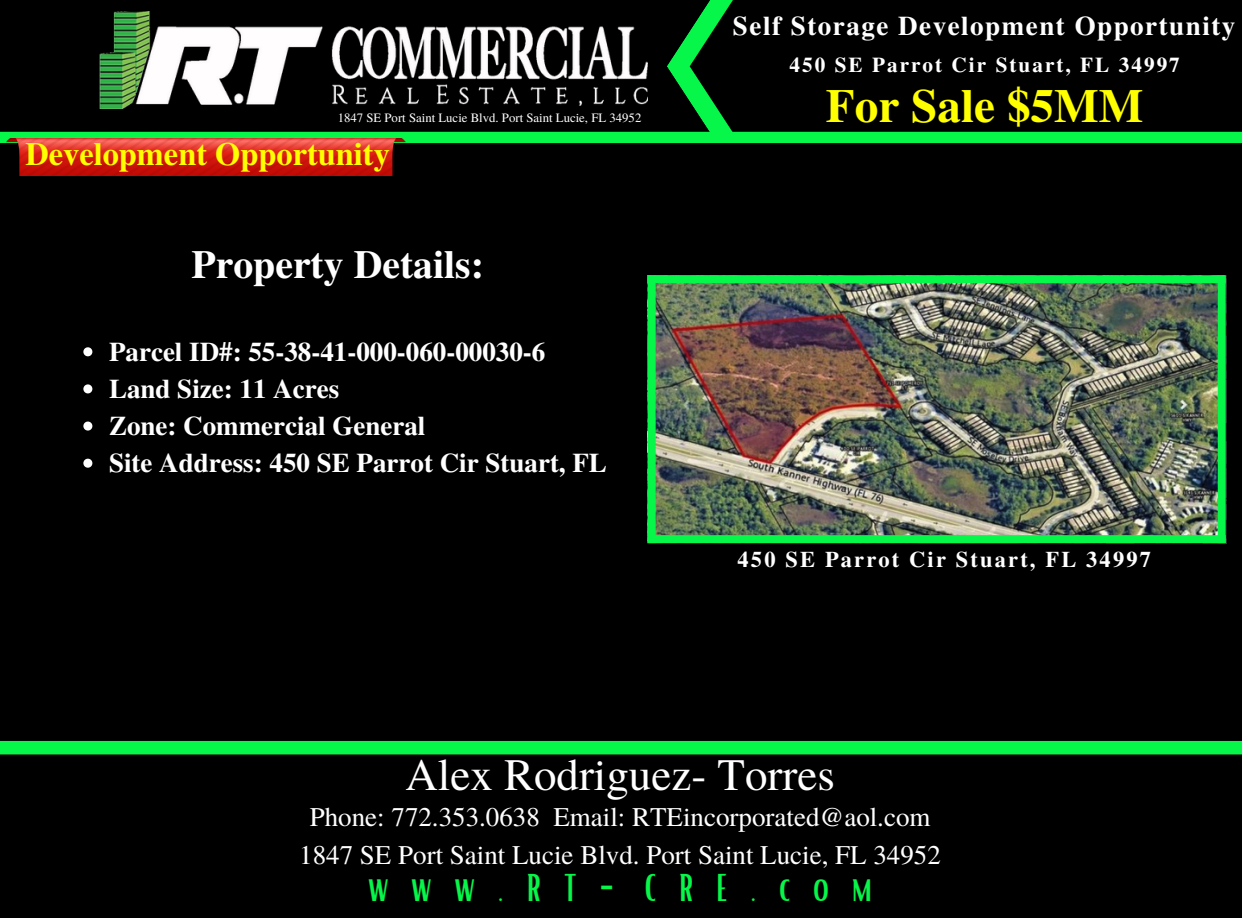
<style>
.page{position:relative;width:1242px;height:918px;background:#000}
.page>*{position:absolute;margin:0;border:0;box-sizing:border-box;transform-origin:0 0}
.t1{font:700 47.25px "Te X Gyre Termes";color:#ff0}
.t2{font:45px "Te X Gyre Termes";color:#fff}
.t3{font:700 39.75px "Te X Gyre Termes";color:#fff}
.t4{font:37.5px "Bright";letter-spacing:.605em;color:#06f649}
.t5{font:700 32.4px "Te X Gyre Termes";color:#ff0}
.t6{font:700 27px "Te X Gyre Termes";color:#fff}
.t7{font:27px "Te X Gyre Termes";color:#fff}
.t8{font:700 27px "Te X Gyre Termes";letter-spacing:.055em;color:#fff}
.t9{font:700 22.35px "Te X Gyre Termes";letter-spacing:.095em;color:#fff}
.t10{font:700 21.15px "Te X Gyre Termes";letter-spacing:.095em;color:#fff}
.t11{font:12.75px "Te X Gyre Termes";color:#fff}
</style>
<div class="page">
<svg style="left:710px;top:0;width:23px;height:132px"></svg>
<svg style="left:0;top:0;width:710px;height:132px"></svg>
<img style="left:85px;top:12px;width:563px;height:97px">
<div style="left:0;top:741px;width:1242px;height:13px;background:#06f649"></div>
<div style="left:0;top:132px;width:1242px;height:11px;background:#06f649"></div>
<img style="left:656px;top:283px;width:562px;height:252px">
<div style="left:648px;top:275px;width:8px;height:268px;background:#06f649"></div>
<svg style="left:83px;top:347px;width:9px;height:9px"></svg>
<svg style="left:83px;top:384px;width:9px;height:9px"></svg>
<svg style="left:83px;top:422px;width:9px;height:9px"></svg>
<svg style="left:83px;top:459px;width:9px;height:9px"></svg>
<div style="left:1218px;top:275px;width:8px;height:268px;background:#06f649"></div>
<div style="left:647px;top:535px;width:579px;height:8px;background:#06f649"></div>
<div style="left:647px;top:275px;width:579px;height:8px;background:#06f649"></div>
<img style="left:6px;top:138px;width:400px;height:37px">
<p class="t8" style="left:733px;top:5px;width:504px">Self Storage Development Opportunity</p>
<p class="t11" style="left:338px;top:108px;width:305px">1847 SE Port Saint Lucie Blvd. Port Saint Lucie, FL 34952</p>
<p class="t5" style="left:25px;top:129px;width:366px">Development Opportunity</p>
<p class="t3" style="left:191px;top:234px;width:294px">Property Details:</p>
<p class="t6" style="left:109px;top:331px;width:438px">Parcel ID#: 55-38-41-000-060-00030-6</p>
<p class="t6" style="left:109px;top:368px;width:232px">Land Size: 11 Acres</p>
<p class="t6" style="left:109px;top:405px;width:318px">Zone: Commercial General</p>
<p class="t6" style="left:109px;top:442px;width:499px">Site Address: 450 SE Parrot Cir Stuart, FL</p>
<p class="t10" style="left:789px;top:49px;width:392px">450 SE Parrot Cir Stuart, FL 34997</p>
<p class="t1" style="left:826px;top:69px;width:319px">For Sale $5MM</p>
<p class="t9" style="left:738px;top:542px;width:415px">450 SE Parrot Cir Stuart, FL 34997</p>
<p class="t2" style="left:405px;top:743px;width:431px">Alex Rodriguez- Torres</p>
<p class="t7" style="left:310px;top:797px;width:622px">Phone: 772.353.0638 Email: RTEincorporated@aol.com</p>
<p class="t7" style="left:299px;top:836px;width:643px">1847 SE Port Saint Lucie Blvd. Port Saint Lucie, FL 34952</p>
<p class="t4" style="left:368px;top:864px;width:505px">www.RT-CRE.com</p>
</div>
